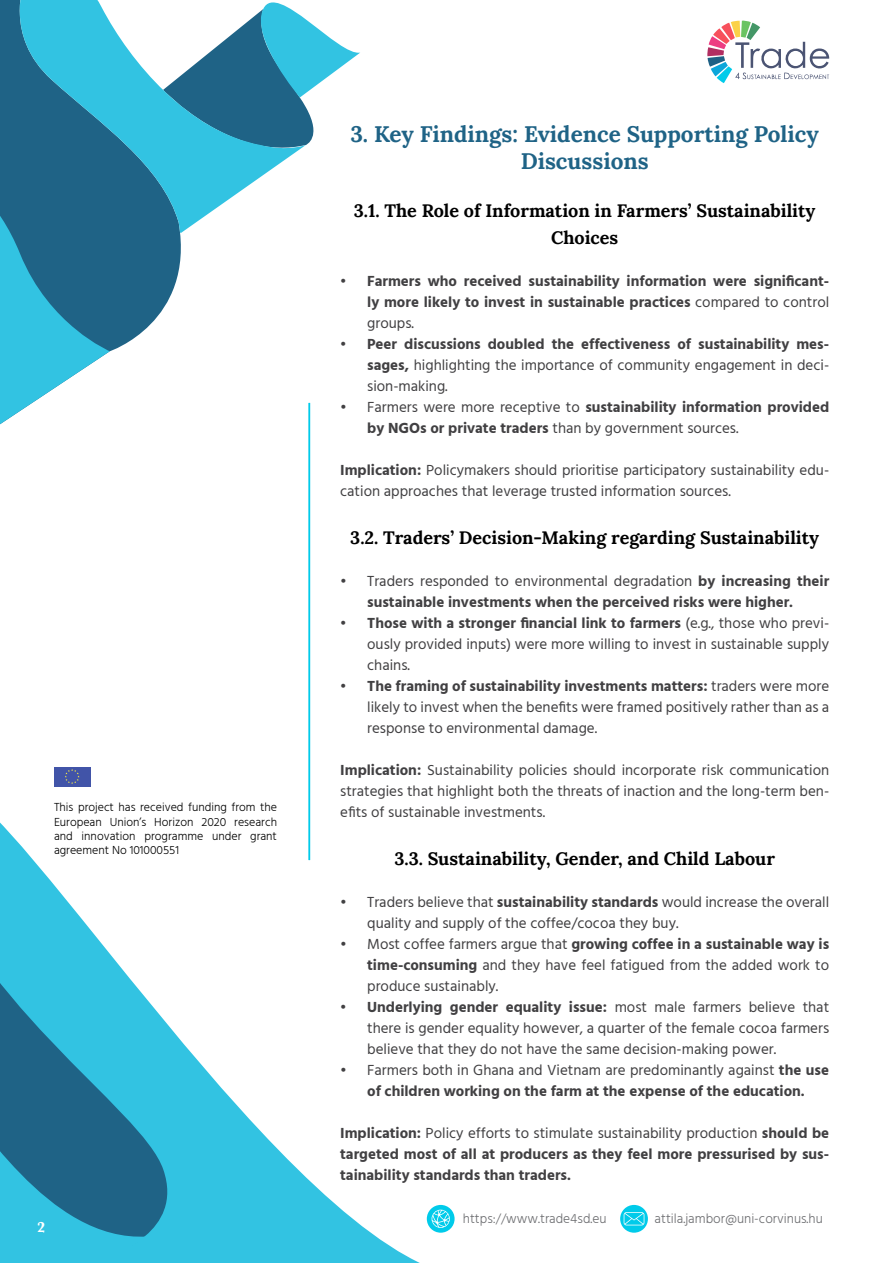
<style>
.page{position:relative;width:893px;height:1263px;background:#fff}
.page>*{position:absolute;margin:0;border:0;box-sizing:border-box;transform-origin:0 0}
.t1{font:700 22.5px/27px "Lora";color:#1f6386;text-align:center}
.t2{font:700 18px/27px "Lora";color:#000;text-align:center}
.t3{font:15px/21px "Hind Madurai";color:#414042;text-align:justify}
.t4{font:700 15px/21px "Hind Madurai";color:#414042;text-align:justify}
.t5{font:700 15px "Baskerville";color:#fff}
.t6{font:300 13.5px "Hind Madurai";color:#6d6e71}
.t7{font:300 12px/14.4px "Hind Madurai";color:#000;text-align:justify}
.s1{font-weight:400}
.s2{font-weight:700}
</style>
<div class="page">
<div style="left:54px;top:767px;width:36px;height:19px;background:#4154a8"></div>
<svg style="left:65px;top:769px;width:15px;height:12px"></svg>
<svg style="left:0;top:0;width:181px;height:352px;fill:#1f6386"></svg>
<svg style="left:0;top:142px;width:110px;height:283px"></svg>
<svg style="left:0;top:781px;width:454px;height:482px"></svg>
<svg style="left:0;top:828px;width:185px;height:435px;fill:#32c3e2"></svg>
<svg style="left:11px;top:0;width:269px;height:233px"></svg>
<svg style="left:163px;top:0;width:197px;height:163px"></svg>
<svg style="left:0;top:1073px;width:147px;height:190px;background:#2585a7"></svg>
<svg style="left:620px;top:1205px;width:28px;height:28px"></svg>
<svg style="left:624px;top:1212px;width:20px;height:13px"></svg>
<div style="left:427px;top:1205px;width:28px;height:28px;background:#00cbea;border-radius:50%"></div>
<svg style="left:432px;top:1210px;width:18px;height:18px"></svg>
<hr style="left:309px;top:403px;width:1px;height:457px;background:#00cbea">
<svg style="left:707px;top:20px;width:122px;height:63px"></svg>
<p class="t7" style="left:54px;top:801px;width:225px">This project has received funding from the European Union’s Horizon 2020 research and innovation programme under grant agreement No 101000551</p>
<p class="t5" style="left:37px;top:1216px;width:10px">2</p>
<h1 class="t1" style="left:350px;top:119px;width:470px">3. Key Findings: Evidence Supporting Policy<br>Discussions</h1>
<p class="t2" style="left:354px;top:196px;width:463px">3.1. The Role of Information in Farmers’ Sustainability<br>Choices</p>
<p class="t4" style="left:367px;top:271px;width:464px;text-indent:-27px">• Farmers who received sustainability information were significant&shy;ly more likely to invest in sustainable practices <span class="s1">compared to control groups.</span></p>
<p class="t4" style="left:367px;top:334px;width:463px;text-indent:-27px">• Peer discussions doubled the effectiveness of sustainability mes&shy;sages, <span class="s1">highlighting the importance of community engagement in deci&shy;sion-making.</span></p>
<p class="t4" style="left:367px;top:397px;width:464px;text-indent:-27px"><span class="s1">• Farmers were more receptive to</span> sustainability information provided by NGOs or private traders <span class="s1">than by government sources.</span></p>
<p class="t3" style="left:340px;top:460px;width:490px"><span class="s2">Implication:</span> Policymakers should prioritise participatory sustainability edu&shy;cation approaches that leverage trusted information sources.</p>
<p class="t2" style="left:350px;top:523px;width:470px">3.2. Traders’ Decision-Making regarding Sustainability</p>
<p class="t4" style="left:367px;top:571px;width:463px;text-indent:-27px"><span class="s1">• Traders responded to environmental degradation</span> by increasing their sustainable investments when the perceived risks were higher.</p>
<p class="t3" style="left:367px;top:613px;width:463px;text-indent:-27px"><span class="s2">• Those with a stronger financial link to farmers</span> (e.g., those who previ&shy;ously provided inputs) were more willing to invest in sustainable supply chains.</p>
<p class="t3" style="left:367px;top:676px;width:463px;text-indent:-27px"><span class="s2">• The framing of sustainability investments matters:</span> traders were more likely to invest when the benefits were framed positively rather than as a response to environmental damage.</p>
<p class="t3" style="left:340px;top:760px;width:491px"><span class="s2">Implication:</span> Sustainability policies should incorporate risk communication strategies that highlight both the threats of inaction and the long-term ben&shy;efits of sustainable investments.</p>
<p class="t2" style="left:394px;top:844px;width:382px">3.3. Sustainability, Gender, and Child Labour</p>
<p class="t3" style="left:367px;top:892px;width:463px;text-indent:-27px">• Traders believe that <span class="s2">sustainability standards</span> would increase the overall quality and supply of the coffee/cocoa they buy.</p>
<p class="t3" style="left:367px;top:934px;width:464px;text-indent:-27px">• Most coffee farmers argue that <span class="s2">growing coffee in a sustainable way is time-consuming</span> and they have feel fatigued from the added work to produce sustainably.</p>
<p class="t3" style="left:367px;top:997px;width:463px;text-indent:-27px"><span class="s2">• Underlying gender equality issue:</span> most male farmers believe that there is gender equality however, a quarter of the female cocoa farmers believe that they do not have the same decision-making power.</p>
<p class="t4" style="left:340px;top:1060px;width:490px;text-align:center"><span class="s1">• Farmers both in Ghana and Vietnam are predominantly against</span> the use of children working on the farm at the expense of the education.</p>
<p class="t4" style="left:340px;top:1123px;width:490px">Implication: <span class="s1">Policy efforts to stimulate sustainability production</span> should be targeted most of all at producers as they feel more pressurised by sus&shy;tainability standards than traders.</p>
<p class="t6" style="left:463px;top:1211px;width:145px">https://www.trade4sd.eu</p>
<p class="t6" style="left:654px;top:1211px;width:170px">attila.jambor@uni-corvinus.hu</p>
</div>
